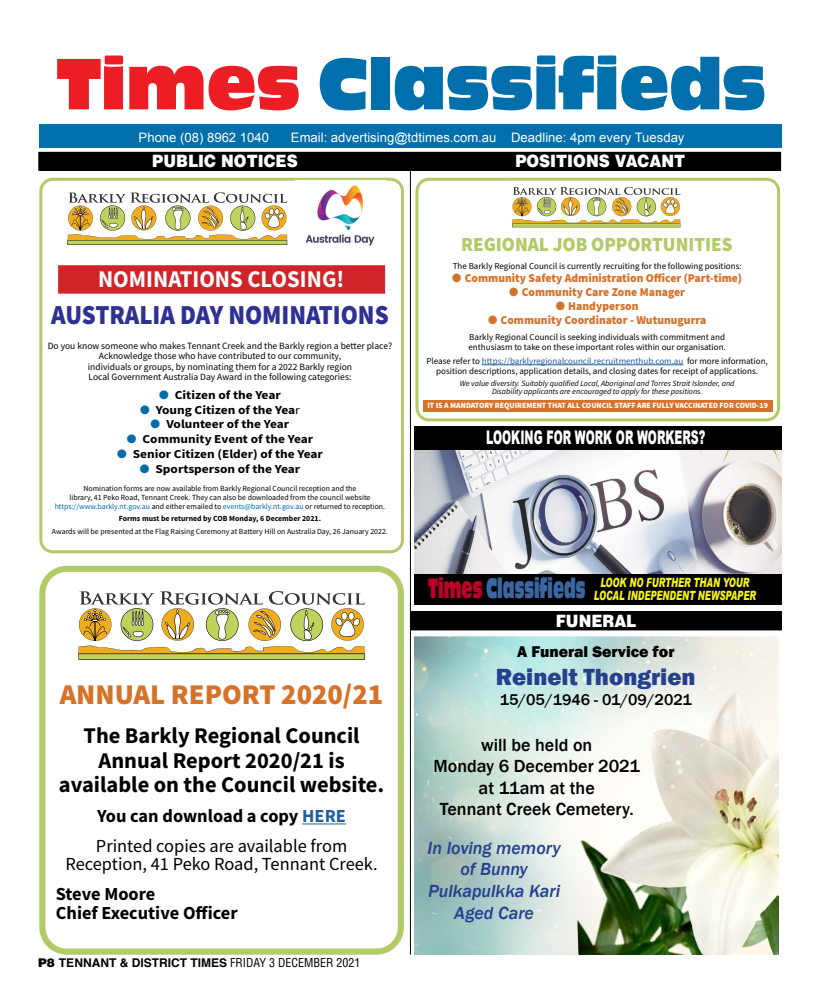
<style>
.page{position:relative;width:820px;height:993px;background:#fff}
.page>*{position:absolute;margin:0;border:0;box-sizing:border-box;transform-origin:0 0}
.t1{font:75.6px "Antique Oli Nor D";color:#006fac;scale:.77 1}
.t2{font:29.3px "Antique Oli Nor D";color:#3b66a2;scale:.44 1}
.t3{font:28.6px "Source Sans Variable";color:#d6722a}
.t4{font:900 27.5px "Source Sans Pro";color:#2e3092;scale:.91 1}
.t5{font:24px "Source Sans Variable";color:#fff;scale:.95 1}
.t6{font:800 24px "Franklin Gothic";color:#25408f}
.t7{font:700 22.4px/24.5px "Source Sans Pro";color:#000;text-align:center}
.t8{font:20px "Source Sans Variable";color:#b2cb68;scale:.95 1}
.t9{font:900 18.8px "Arial";color:#fff;scale:.58 1}
.t10{font:18.4px/29.9px "Source Sans Pro";color:#000}
.t11{font:700 18.4px/18.4px "Source Sans Pro";color:#000}
.t12{font:500 18px/21.6px "Franklin Gothic";color:#000;text-align:center}
.t13{font:italic 500 18px/21.6px "Franklin Gothic";color:#25408f;text-align:center}
.t14{font:900 17px "Helvetica";color:#fff;scale:.9 1}
.t15{font:500 16px "Franklin Gothic";color:#000}
.t16{font:800 16px "Franklin Gothic";color:#000}
.t17{font:13px "Arial";color:#fff}
.t18{font:italic 900 12.8px/12.8px "Arial";color:#f7f410;text-align:center;scale:.66 1}
.t19{font:700 12.1px "Source Sans Pro";color:#000;scale:1.1 1}
.t20{font:900 12px "Source Sans Pro";color:#d6722a}
.t21{font:700 12px "Helvetica";color:#000}
.t22{font:9.5px/10.4px "Source Sans Pro";color:#000;text-align:center}
.t23{font:9px/10px "Source Sans Pro";color:#000}
.t24{font:italic 8px/8px "Source Sans Pro";color:#000;text-align:center}
.t25{font:900 8px "Source Sans Pro";color:#fff}
.t26{font:7.8px/8.7px "Source Sans Pro";color:#000;text-align:center}
.t27{font:700 7.8px "Source Sans Pro";color:#000}
.s1{color:#ed1d24}
.s2{color:#006caa}
.s3{font-weight:400}
.s4{font-weight:700}
.s5{font-weight:700;color:#215e9e}
.s6{font-weight:900}
.s7{font-weight:400;font-stretch:condensed}
.s8{color:#215e9e}
.s9{color:#be0027}
</style>
<div class="page">
<div style="left:39px;top:178px;width:365px;height:375px;border:3px solid #b2cb68;border-radius:12px"></div>
<div style="left:39px;top:152px;width:741px;height:18px;background:#000"></div>
<div style="left:38px;top:152px;width:742px;height:19px;border:1px solid #000"></div>
<div style="left:39px;top:124px;width:741px;height:24px;background:#006fac"></div>
<hr style="left:410px;top:170px;width:1px;height:784px;background:#000">
<img style="left:414px;top:450px;width:367px;height:124px">
<div style="left:414px;top:426px;width:367px;height:24px;background:#000"></div>
<div style="left:414px;top:574px;width:367px;height:30px;background:#000"></div>
<hr style="left:302px;top:823px;width:44px;height:1px;background:#215e9e">
<div style="left:39px;top:565px;width:365px;height:389px;border:6px solid #b2cb68;border-radius:24px"></div>
<svg style="left:78px;top:591px;width:287px;height:68px"></svg>
<div style="left:415px;top:178px;width:364px;height:243px;border:3px solid #b2cb68;border-radius:12px"></div>
<hr style="left:481px;top:364px;width:202px;height:1px;background:#215e9e">
<div style="left:504px;top:181px;width:183px;height:53px;background:#fff;border-radius:6px"></div>
<svg style="left:512px;top:187px;width:168px;height:40px"></svg>
<div style="left:422px;top:400px;width:349px;height:11px;background:#d6722a"></div>
<img style="left:414px;top:636px;width:364px;height:318px">
<div style="left:411px;top:611px;width:370px;height:18px;background:#000"></div>
<div style="left:410px;top:611px;width:371px;height:19px;border:1px solid #000"></div>
<img style="left:295px;top:181px;width:90px;height:65px">
<div style="left:58px;top:184px;width:239px;height:70px;background:#fff;border-radius:7px"></div>
<svg style="left:67px;top:192px;width:220px;height:53px"></svg>
<div style="left:58px;top:265px;width:327px;height:28px;background:#d0232a;border:1px solid #d0232a"></div>
<h1 class="t1" style="left:58px;top:41px;width:920px"><span class="s1">Times</span> Classifieds</h1>
<h3 class="t17" style="left:139px;top:128px;width:132px">Phone (08) 8962 1040</h3>
<h3 class="t17" style="left:291px;top:128px;width:395px">Email: advertising@tdtimes.com.au Deadline: 4pm every Tuesday</h3>
<h3 class="t14" style="left:152px;top:150px;width:163px">PUBLIC NOTICES</h3>
<h3 class="t14" style="left:515px;top:150px;width:190px">POSITIONS VACANT</h3>
<h3 class="t5" style="left:98px;top:264px;width:260px">NOMINATIONS CLOSING!</h3>
<h3 class="t4" style="left:51px;top:296px;width:372px">AUSTRALIA DAY NOMINATIONS</h3>
<p class="t22" style="left:48px;top:340px;width:346px">Do you know someone who makes Tennant Creek and the Barkly region a better place?<br>Acknowledge those who have contributed to our community,<br>individuals or groups, by nominating them for a 2022 Barkly region<br>Local Government Australia Day Award in the following categories:</p>
<h3 class="t19" style="left:159px;top:386px;width:112px"><span class="s2">●</span> Citizen of the Year</h3>
<h3 class="t19" style="left:140px;top:401px;width:147px"><span class="s2">●</span> Young Citizen of the Yea<span class="s3">r</span></h3>
<h3 class="t19" style="left:151px;top:416px;width:127px"><span class="s2">●</span> Volunteer of the Year</h3>
<h3 class="t19" style="left:127px;top:431px;width:171px"><span class="s2">●</span> Community Event of the Year</h3>
<h3 class="t19" style="left:117px;top:445px;width:188px"><span class="s2">●</span> Senior Citizen (Elder) of the Year</h3>
<h3 class="t19" style="left:140px;top:460px;width:147px"><span class="s2">●</span> Sportsperson of the Year</h3>
<p class="t26" style="left:55px;top:484px;width:332px">Nomination forms are now available from Barkly Regional Council reception and the<br>library, 41 Peko Road, Tennant Creek. They can also be downloaded from the council website <span class="s2">https://www.barkly.nt.gov.au</span> and either emailed to <span class="s2">events@barkly.nt.gov.au</span> or returned to reception.</p>
<p class="t27" style="left:119px;top:513px;width:203px">Forms must be returned by COB Monday, 6 December 2021.</p>
<p class="t26" style="left:52px;top:527px;width:337px">Awards will be presented at the Flag Raising Ceremony at Battery Hill on Australia Day, 26 January 2022.</p>
<h3 class="t3" style="left:60px;top:676px;width:325px">ANNUAL REPORT 2020/21</h3>
<h3 class="t7" style="left:59px;top:723px;width:327px">The Barkly Regional Council<br>Annual Report 2020/21 is available on the Council website.</h3>
<h3 class="t10" style="left:96px;top:800px;width:253px"><span class="s4">You can download a copy</span> <span class="s5">HERE<br></span>Printed copies are available from</h3>
<h3 class="t10" style="left:65px;top:849px;width:314px">Reception, 41 Peko Road, Tennant Creek.</h3>
<h3 class="t11" style="left:56px;top:884px;width:183px">Steve Moore<br>Chief Executive Officer</h3>
<h3 class="t21" style="left:38px;top:952px;width:324px"><span class="s6">P8</span> TENNANT &amp; DISTRICT TIMES <span class="s7">FRIDAY 3 DECEMBER 2021</span></h3>
<h3 class="t8" style="left:461px;top:232px;width:287px">REGIONAL JOB OPPORTUNITIES</h3>
<p class="t23" style="left:452px;top:260px;width:290px">The Barkly Regional Council is currently recruiting for the following positions:</p>
<h3 class="t20" style="left:452px;top:270px;width:291px">● Community Safety Administration Officer (Part-time)</h3>
<h3 class="t20" style="left:509px;top:284px;width:177px">● Community Care Zone Manager</h3>
<h3 class="t20" style="left:555px;top:298px;width:84px">● Handyperson</h3>
<h3 class="t20" style="left:488px;top:311px;width:220px">● Community Coordinator - Wutunugurra</h3>
<p class="t23" style="left:468px;top:331px;width:259px">Barkly Regional Council is seeking individuals with commitment and enthusiasm to take on these important roles within our organisation.</p>
<p class="t23" style="left:426px;top:356px;width:343px;text-align:center">Please refer to <span class="s8">https://barklyregionalcouncil.recruitmenthub.com.au</span> for more information, position descriptions, application details, and closing dates for receipt of applications.</p>
<p class="t24" style="left:459px;top:379px;width:276px">We value diversity. Suitably qualified Local, Aboriginal and Torres Strait Islander, and<br>Disability applicants are encouraged to apply for these positions.</p>
<p class="t25" style="left:427px;top:400px;width:342px">IT IS A MANDATORY REQUIREMENT THAT ALL COUNCIL STAFF ARE FULLY VACCINATED FOR COVID-19</p>
<h3 class="t9" style="left:486px;top:423px;width:380px">LOOKING FOR WORK OR WORKERS?</h3>
<h2 class="t2" style="left:428px;top:571px;width:358px"><span class="s9">Times</span> Classifieds</h2>
<h3 class="t18" style="left:593px;top:575px;width:247px">LOOK NO FURTHER THAN YOUR<br>LOCAL INDEPENDENT NEWSPAPER</h3>
<h3 class="t14" style="left:555px;top:609px;width:91px">FUNERAL</h3>
<h3 class="t16" style="left:517px;top:640px;width:159px">A Funeral Service for</h3>
<h3 class="t6" style="left:495px;top:661px;width:201px">Reinelt Thongrien</h3>
<h3 class="t15" style="left:499px;top:689px;width:193px">15/05/1946 - 01/09/2021</h3>
<h3 class="t12" style="left:433px;top:733px;width:208px">will be held on<br>Monday 6 December 2021 at 11am at the<br>Tennant Creek Cemetery.</h3>
<h3 class="t13" style="left:427px;top:836px;width:134px">In loving memory of Bunny<br>Pulkapulkka Kari<br>Aged Care</h3>
</div>
